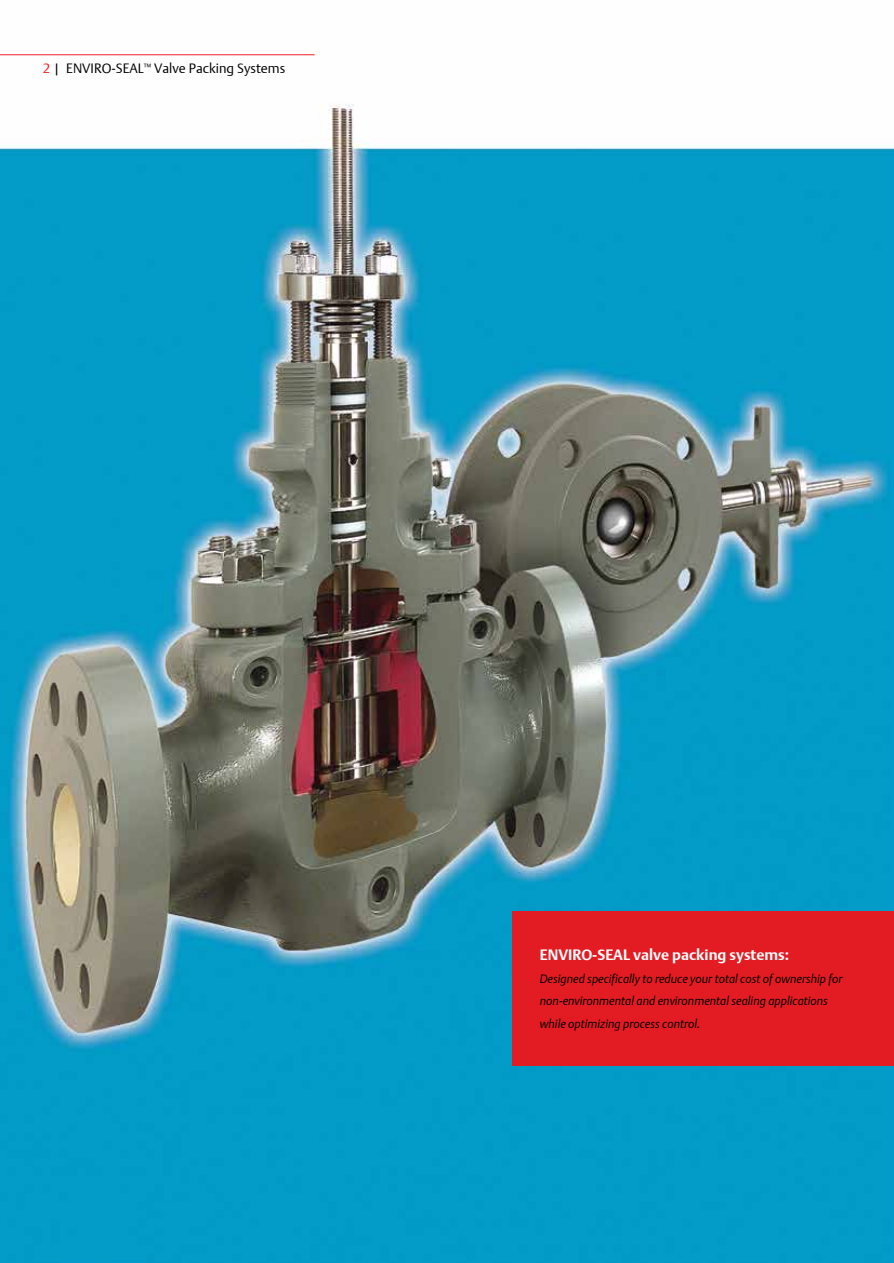
<style>
.page{position:relative;width:894px;height:1263px;background:#fff}
.page>*{position:absolute;margin:0;border:0;box-sizing:border-box;transform-origin:0 0}
.t1{font:700 15px "DTL Argo T";color:#fff}
.t2{font:13.5px "DTL Argo T Light";color:#000}
.t3{font:italic 12px/22.5px "DTL Argo T Light";color:#000}
.s1{color:#ed1d24}
</style>
<div class="page">
<img style="left:0;top:54px;width:893px;height:1209px">
<div style="left:512px;top:911px;width:381px;height:154px;background:#e31b23"></div>
<hr style="left:0;top:54px;width:314px;height:1px;background:#ed1d24">
<p class="t2" style="left:43px;top:60px;width:244px"><span class="s1">2</span> | ENVIRO-SEAL<sup>™</sup> Valve Packing Systems</p>
<p class="t1" style="left:539px;top:946px;width:251px">ENVIRO-SEAL valve packing systems:</p>
<p class="t3" style="left:539px;top:967px;width:304px">Designed specifically to reduce your total cost of ownership for non-environmental and environmental sealing applications while optimizing process control.</p>
</div>
